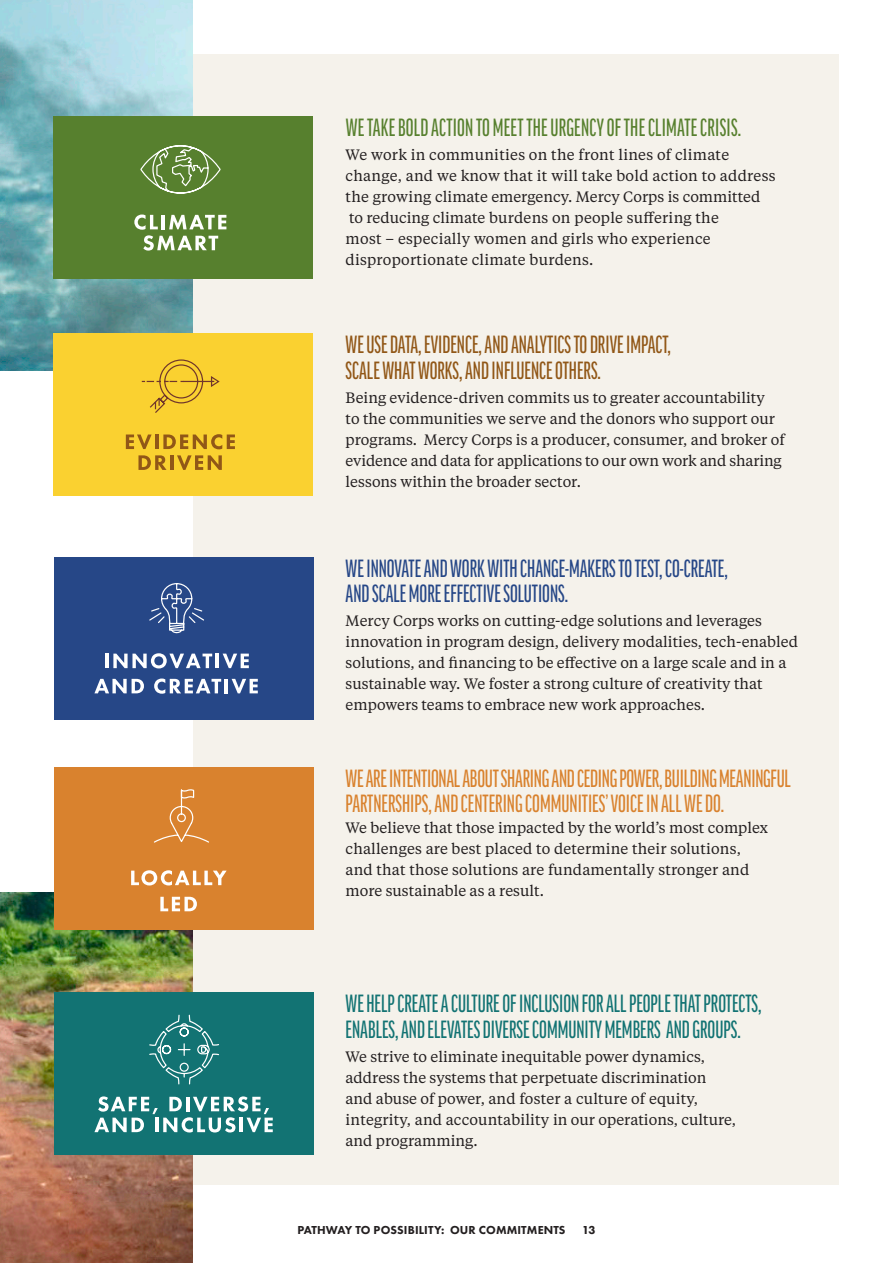
<style>
.page{position:relative;width:893px;height:1263px;background:#fff}
.page>*{position:absolute;margin:0;border:0;box-sizing:border-box;transform-origin:0 0}
.Heading_2{font:500 24px/25.5px "Good Pro Comp";letter-spacing:-.01em;color:#d9822e}
.Heading_2-2{font:500 24px/25.5px "Good Pro Comp";color:#127373}
.Heading_2-3{font:500 24px/25.5px "Good Pro Comp";color:#264787}
.Heading_2-4{font:500 24px/25.5px "Good Pro Comp";color:#915717}
.Heading_2-5{font:500 24px "Good Pro Comp";letter-spacing:.01em;color:#57802e}
.B1{font:15px/21px "Tiempos Text";color:#231f20}
.Heading_2-6{font:15px/21px "Tiempos Text";letter-spacing:.01em;color:#231f20}
.folio{font:800 12px "Futura PT";letter-spacing:.01em;color:#231f20}
</style>
<div class="page">
<div style="left:54px;top:54px;width:785px;height:1130px;background:#f5f2eb"></div>
<img style="left:0;top:0;width:192px;height:1263px">
<div style="left:0;top:371px;width:192px;height:521px;background:#fff"></div>
<div style="left:53px;top:117px;width:260px;height:162px;background:#57802e"></div>
<svg style="left:134px;top:214px;width:92px;height:37px"></svg>
<svg style="left:140px;top:145px;width:81px;height:49px"></svg>
<div style="left:53px;top:334px;width:260px;height:162px;background:#fad130"></div>
<svg style="left:126px;top:434px;width:26px;height:15px"></svg>
<hr style="left:155px;top:434px;width:3px;height:15px;background:#915717">
<svg style="left:163px;top:434px;width:72px;height:15px"></svg>
<svg style="left:138px;top:455px;width:29px;height:15px"></svg>
<hr style="left:170px;top:455px;width:4px;height:15px;background:#915717">
<svg style="left:177px;top:455px;width:45px;height:15px"></svg>
<svg style="left:141px;top:359px;width:79px;height:54px"></svg>
<div style="left:54px;top:992px;width:259px;height:162px;background:#127373"></div>
<svg style="left:94px;top:1096px;width:179px;height:36px"></svg>
<svg style="left:149px;top:1014px;width:70px;height:71px"></svg>
<div style="left:54px;top:767px;width:259px;height:162px;background:#d9822e"></div>
<svg style="left:131px;top:870px;width:96px;height:15px"></svg>
<svg style="left:160px;top:897px;width:37px;height:14px"></svg>
<svg style="left:154px;top:789px;width:55px;height:54px"></svg>
<div style="left:54px;top:557px;width:259px;height:162px;background:#264787"></div>
<svg style="left:94px;top:679px;width:50px;height:14px"></svg>
<svg style="left:154px;top:678px;width:67px;height:16px"></svg>
<hr style="left:225px;top:679px;width:3px;height:14px;background:#fff">
<svg style="left:232px;top:679px;width:26px;height:14px"></svg>
<hr style="left:105px;top:654px;width:3px;height:14px;background:#fff">
<svg style="left:113px;top:653px;width:99px;height:15px"></svg>
<hr style="left:216px;top:654px;width:3px;height:14px;background:#fff">
<svg style="left:223px;top:654px;width:26px;height:14px"></svg>
<svg style="left:149px;top:583px;width:55px;height:51px"></svg>
<p class="Heading_2-5" style="left:346px;top:115px;width:397px">WE TAKE BOLD ACTION TO MEET THE URGENCY OF THE CLIMATE CRISIS.</p>
<p class="B1" style="left:346px;top:144px;width:431px">We work in communities on the front lines of climate change, and we know that it will take bold action to address the growing climate emergency. Mercy Corps is committed to reducing climate burdens on people suffering the<br>most – especially women and girls who experience disproportionate climate burdens.</p>
<p class="Heading_2-4" style="left:346px;top:332px;width:327px">WE USE DATA, EVIDENCE, AND ANALYTICS TO DRIVE IMPACT,<br>SCALE WHAT WORKS, AND INFLUENCE OTHERS.</p>
<p class="B1" style="left:346px;top:386px;width:441px">Being evidence-driven commits us to greater accountability<br>to the communities we serve and the donors who support our programs. Mercy Corps is a producer, consumer, and broker of evidence and data for applications to our own work and sharing lessons within the broader sector.</p>
<p class="Heading_2-3" style="left:346px;top:556px;width:384px">WE INNOVATE AND WORK WITH CHANGE-MAKERS TO TEST, CO-CREATE,<br>AND SCALE MORE EFFECTIVE SOLUTIONS.</p>
<p class="B1" style="left:346px;top:610px;width:454px">Mercy Corps works on cutting-edge solutions and leverages innovation in program design, delivery modalities, tech-enabled solutions, and financing to be effective on a large scale and in a sustainable way. We foster a strong culture of creativity that empowers teams to embrace new work approaches.</p>
<p class="Heading_2" style="left:346px;top:766px;width:447px">WE ARE INTENTIONAL ABOUT SHARING AND CEDING POWER, BUILDING MEANINGFUL<br>PARTNERSHIPS, AND CENTERING COMMUNITIES’ VOICE IN ALL WE DO.</p>
<p class="Heading_2-6" style="left:346px;top:817px;width:424px">We believe that those impacted by the world’s most complex challenges are best placed to determine their solutions, and that those solutions are fundamentally stronger and more sustainable as a result.</p>
<p class="Heading_2-2" style="left:346px;top:991px;width:417px">WE HELP CREATE A CULTURE OF INCLUSION FOR ALL PEOPLE THAT PROTECTS,<br>ENABLES, AND ELEVATES DIVERSE COMMUNITY MEMBERS AND GROUPS.</p>
<p class="B1" style="left:346px;top:1045px;width:392px">We strive to eliminate inequitable power dynamics, address the systems that perpetuate discrimination and abuse of power, and foster a culture of equity, integrity, and accountability in our operations, culture, and programming.</p>
<p class="folio" style="left:297px;top:1223px;width:269px">PATHWAY TO POSSIBILITY: OUR COMMITMENTS</p>
<p class="folio" style="left:582px;top:1223px;width:15px">13</p>
</div>
